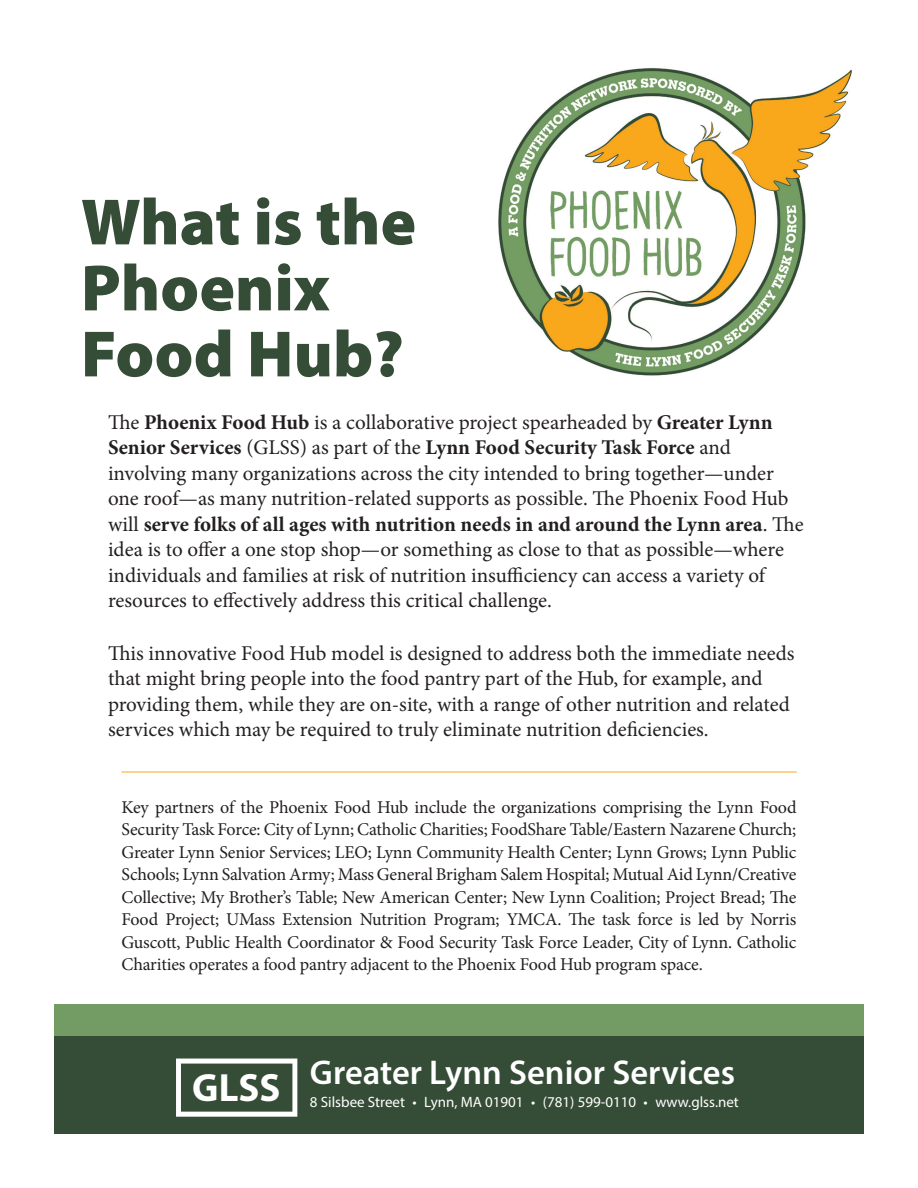
<style>
.page{position:relative;width:918px;height:1188px;background:#fff}
.page>*{position:absolute;margin:0;border:0;box-sizing:border-box;transform-origin:0 0}
.t1{font:900 66px/66px "Myriad Pro";color:#354c36}
.t2{font:700 39.6px "Myriad Pro";color:#fff}
.footer_exterior_mont{font:600 34.5px "Myriad Pro";color:#fff}
.t3{font:21px/25.5px "Minion Pro";color:#231f20}
.t4{font:18px/22.5px "Minion Pro";letter-spacing:-.01em;color:#231f20;text-align:justify}
.footer_exterior_mont-2{font:15px "Myriad Pro";color:#fff}
.s1{font-weight:700}
</style>
<div class="page">
<hr style="left:122px;top:772px;width:675px;height:1px;background:#f9a71b">
<img style="left:498px;top:68px;width:354px;height:308px">
<div style="left:54px;top:1004px;width:810px;height:33px;background:#739c64"></div>
<div style="left:54px;top:1037px;width:810px;height:97px;background:#354c36"></div>
<svg style="left:176px;top:1059px;width:121px;height:58px"></svg>
<p class="t1" style="left:81px;top:186px;width:337px">What is the<br>Phoenix<br>Food Hub?</p>
<p class="t3" style="left:108px;top:410px;width:697px">The <span class="s1">Phoenix Food Hub</span> is a collaborative project spearheaded by <span class="s1">Greater Lynn Senior Services</span> (GLSS) as part of the <span class="s1">Lynn Food Security Task Force</span> and involving many organizations across the city intended to bring together—under one roof—as many nutrition-related supports as possible. The Phoenix Food Hub will <span class="s1">serve folks of all ages with nutrition needs in and around the Lynn area</span>. The idea is to offer a one stop shop—or something as close to that as possible—where individuals and families at risk of nutrition insufficiency can access a variety of resources to effectively address this critical challenge.</p>
<p class="t3" style="left:108px;top:641px;width:688px">This innovative Food Hub model is designed to address both the immediate needs that might bring people into the food pantry part of the Hub, for example, and providing them, while they are on-site, with a range of other nutrition and related services which may be required to truly eliminate nutrition deficiencies.</p>
<p class="t4" style="left:122px;top:796px;width:677px">Key partners of the Phoenix Food Hub include the organizations comprising the Lynn Food Security Task Force: City of Lynn; Catholic Charities; FoodShare Table/Eastern Nazarene Church; Greater Lynn Senior Services; LEO; Lynn Community Health Center; Lynn Grows; Lynn Public Schools; Lynn Salvation Army; Mass General Brigham Salem Hospital; Mutual Aid Lynn/Creative Collective; My Brother’s Table; New American Center; New Lynn Coalition; Project Bread; The Food Project; UMass Extension Nutrition Program; YMCA. The task force is led by Norris Guscott, Public Health Coordinator &amp; Food Security Task Force Leader, City of Lynn. Catholic Charities operates a food pantry adjacent to the Phoenix Food Hub program space.</p>
<h2 class="t2" style="left:192px;top:1062px;width:89px">GLSS</h2>
<p class="footer_exterior_mont" style="left:310px;top:1051px;width:427px">Greater Lynn Senior Services</p>
<p class="footer_exterior_mont-2" style="left:310px;top:1093px;width:430px">8 Silsbee Street • Lynn, MA 01901 • (781) 599-0110 • www.glss.net</p>
</div>
